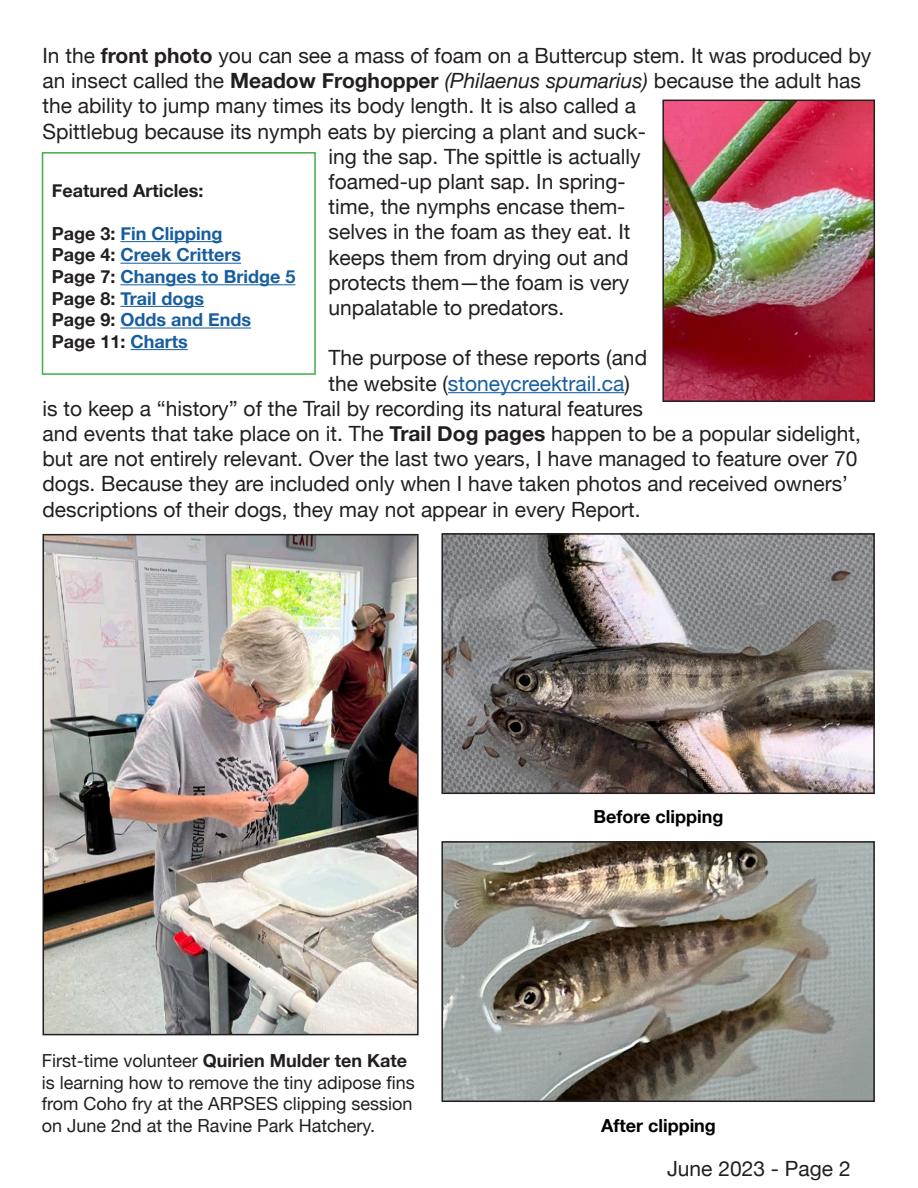
<style>
.page{position:relative;width:918px;height:1188px;background:#fff}
.page>*{position:absolute;margin:0;border:0;box-sizing:border-box;transform-origin:0 0}
.t1{font:21px "Helvetica Neue";color:#231f20}
.t2{font:21px "Helvetica Neue";color:#175d9e}
.t3{font:18px/21.6px "Helvetica Neue";color:#231f20}
.t4{font:700 18px/21.6px "Helvetica Neue";color:#175d9e}
.t5{font:700 18px "Helvetica Neue";color:#000}
.t6{font:700 18px "Helvetica Neue";color:#231f20}
.s1{font-weight:700}
.s2{font-style:italic}
.s3{color:#231f20}
</style>
<div class="page">
<hr style="left:448px;top:392px;width:177px;height:1px;background:#175d9e">
<img style="left:46px;top:537px;width:370px;height:495px">
<div style="left:43px;top:534px;width:376px;height:501px;border:2px solid #231f20"></div>
<img style="left:665px;top:103px;width:207px;height:296px">
<div style="left:662px;top:100px;width:213px;height:302px;border:2px solid #231f20"></div>
<hr style="left:120px;top:241px;width:102px;height:1px;background:#175d9e">
<hr style="left:120px;top:263px;width:121px;height:1px;background:#175d9e">
<hr style="left:120px;top:284px;width:175px;height:1px;background:#175d9e">
<hr style="left:120px;top:306px;width:84px;height:1px;background:#175d9e">
<hr style="left:120px;top:328px;width:131px;height:1px;background:#175d9e">
<hr style="left:130px;top:349px;width:58px;height:1px;background:#175d9e">
<div style="left:42px;top:152px;width:274px;height:223px;border:2px solid #40ae49"></div>
<img style="left:444px;top:536px;width:428px;height:255px">
<div style="left:441px;top:533px;width:434px;height:261px;border:2px solid #231f20"></div>
<img style="left:444px;top:844px;width:428px;height:255px">
<div style="left:441px;top:841px;width:434px;height:261px;border:2px solid #231f20"></div>
<p class="t1" style="left:43px;top:40px;width:830px">In the <span class="s1">front photo</span> you can see a mass of foam on a Buttercup stem. It was produced by</p>
<p class="t1" style="left:43px;top:66px;width:820px">an insect called the <span class="s1">Meadow Froghopper</span> <span class="s2">(Philaenus spumarius)</span> because the adult has</p>
<p class="t1" style="left:43px;top:91px;width:595px">the ability to jump many times its body length. It is also called a</p>
<p class="t1" style="left:43px;top:116px;width:605px">Spittlebug because its nymph eats by piercing a plant and suck-</p>
<p class="t1" style="left:329px;top:141px;width:313px">ing the sap. The spittle is actually</p>
<p class="t1" style="left:329px;top:166px;width:299px">foamed-up plant sap. In spring-</p>
<p class="t1" style="left:329px;top:192px;width:298px">time, the nymphs encase them-</p>
<p class="t1" style="left:329px;top:217px;width:303px">selves in the foam as they eat. It</p>
<p class="t1" style="left:329px;top:242px;width:301px">keeps them from drying out and</p>
<p class="t1" style="left:329px;top:267px;width:302px">protects them—the foam is very</p>
<p class="t1" style="left:329px;top:292px;width:237px">unpalatable to predators.</p>
<p class="t1" style="left:329px;top:343px;width:320px">The purpose of these reports (and</p>
<p class="t2" style="left:329px;top:368px;width:303px"><span class="s3">the website (</span>stoneycreektrail.ca<span class="s3">)</span></p>
<p class="t1" style="left:43px;top:393px;width:602px">is to keep a “history” of the Trail by recording its natural features</p>
<p class="t1" style="left:43px;top:418px;width:820px">and events that take place on it. The <span class="s1">Trail Dog pages</span> happen to be a popular sidelight,</p>
<p class="t1" style="left:43px;top:444px;width:816px">but are not entirely relevant. Over the last two years, I have managed to feature over 70</p>
<p class="t1" style="left:43px;top:469px;width:807px">dogs. Because they are included only when I have taken photos and received owners’</p>
<p class="t1" style="left:43px;top:494px;width:600px">descriptions of their dogs, they may not appear in every Report.</p>
<p class="t6" style="left:52px;top:176px;width:153px">Featured Articles:</p>
<p class="t4" style="left:52px;top:223px;width:245px"><span class="s3">Page 3:</span> Fin Clipping<br><span class="s3">Page 4:</span> Creek Critters<br><span class="s3">Page 7:</span> Changes to Bridge 5<br><span class="s3">Page 8:</span> Trail dogs<br><span class="s3">Page 9:</span> Odds and Ends<br><span class="s3">Page 11:</span> Charts</p>
<p class="t3" style="left:42px;top:1051px;width:375px">First-time volunteer <span class="s1">Quirien Mulder ten Kate </span>is learning how to remove the tiny adipose fins from Coho fry at the ARPSES clipping session on June 2nd at the Ravine Park Hatchery.</p>
<p class="t5" style="left:594px;top:803px;width:131px">Before clipping</p>
<p class="t5" style="left:601px;top:1111px;width:116px">After clipping</p>
<p class="t1" style="left:667px;top:1154px;width:185px">June 2023 - Page 2</p>
</div>
